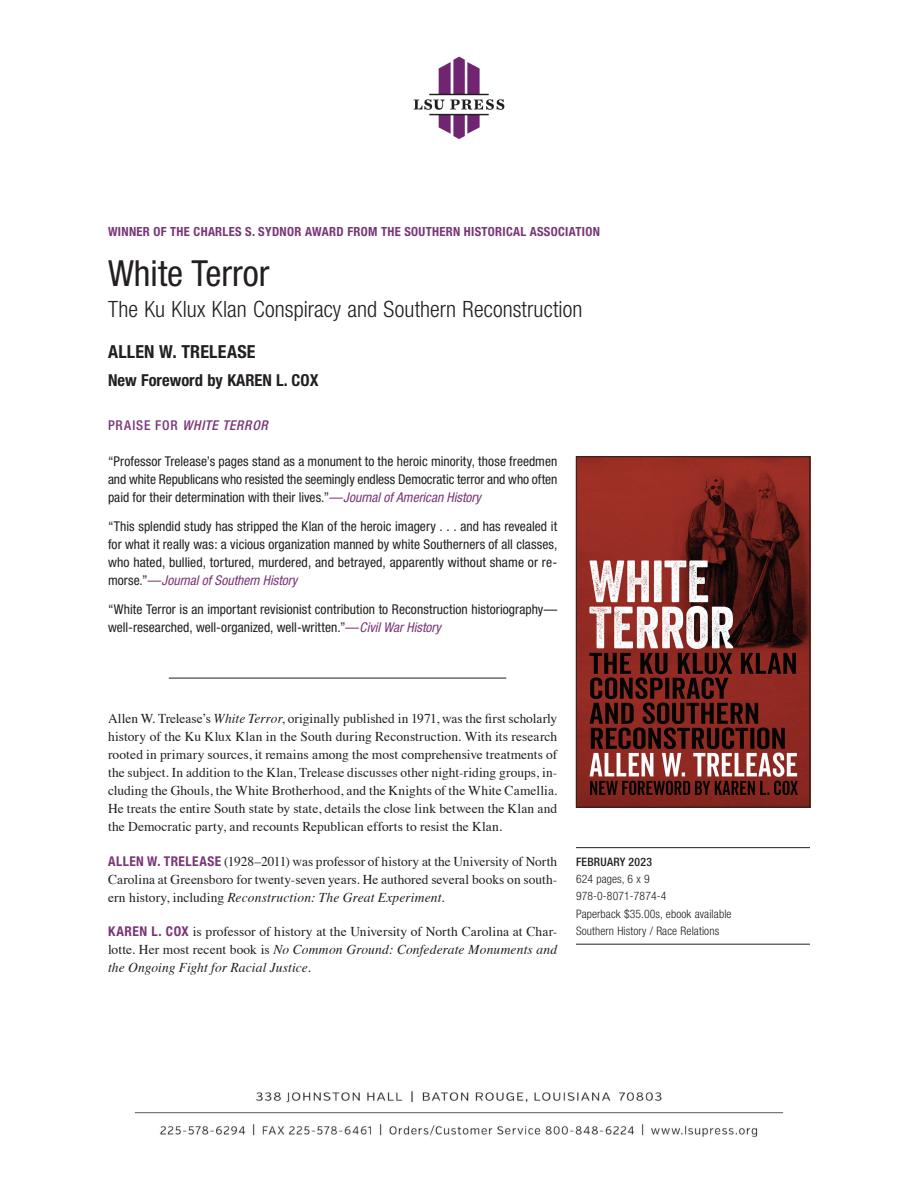
<style>
.page{position:relative;width:918px;height:1188px;background:#fff}
.page>*{position:absolute;margin:0;border:0;box-sizing:border-box;transform-origin:0 0}
.t1{font:condensed 36px "Helvetica Neue";color:#231f20}
.t2{font:300 condensed 22.5px "Helvetica Neue";letter-spacing:.005em;color:#231f20}
.t3{font:700 condensed 18px "Helvetica Neue";letter-spacing:.015em;color:#231f20}
.t4{font:700 condensed 16.5px "Helvetica Neue";color:#231f20}
.t5{font:13.5px/18px "Times";letter-spacing:.005em;color:#231f20;text-align:justify}
.t6{font:condensed 13.5px/18px "Helvetica Neue";letter-spacing:.005em;color:#231f20;text-align:justify}
.t7{font:italic 500 condensed 13.5px "Helvetica Neue";letter-spacing:.06em;color:#793678}
.t8{font:700 condensed 12.6px "Helvetica Neue";letter-spacing:.025em;color:#793678}
.t9{font:300 condensed 11.7px/17.2px "Helvetica Neue";letter-spacing:.01em;color:#231f20}
.t10{font:500 condensed 11.7px "Helvetica Neue";letter-spacing:.02em;color:#231f20}
.s1{font-style:normal}
.s2{color:#793678}
.s3{font-style:italic;color:#793678}
.s4{font-style:italic}
.s5{font-family:"Helvetica Neue";font-weight:700;font-stretch:condensed;color:#793678}
</style>
<div class="page">
<img style="left:413px;top:56px;width:92px;height:84px">
<img style="left:134px;top:1091px;width:650px;height:46px">
<hr style="left:576px;top:847px;width:234px;height:1px;background:#231f20">
<hr style="left:576px;top:944px;width:234px;height:1px;background:#231f20">
<hr style="left:169px;top:678px;width:337px;height:1px;background:#231f20">
<img style="left:578px;top:458px;width:230px;height:347px">
<div style="left:576px;top:456px;width:234px;height:351px;border:1px solid #231f20"></div>
<p class="t8" style="left:108px;top:224px;width:493px">WINNER OF THE CHARLES S. SYDNOR AWARD FROM THE SOUTHERN HISTORICAL ASSOCIATION</p>
<h1 class="t1" style="left:108px;top:252px;width:163px">White Terror</h1>
<h2 class="t2" style="left:108px;top:296px;width:476px">The Ku Klux Klan Conspiracy and Southern Reconstruction</h2>
<h3 class="t3" style="left:108px;top:340px;width:149px">ALLEN W. TRELEASE</h3>
<p class="t4" style="left:108px;top:370px;width:212px">NEW FOREWORD BY KAREN L. COX</p>
<p class="t7" style="left:108px;top:417px;width:161px"><span class="s1">PRA ISE FOR</span> WHITE TERROR</p>
<p class="t6" style="left:108px;top:452px;width:451px">“Professor Trelease’s pages stand as a monument to the heroic minority, those freedmen and white Republicans who resisted the seemingly endless Democratic terror and who often paid for their determination with their lives.”<span class="s2">—</span><span class="s3">Journal of American History</span></p>
<p class="t6" style="left:108px;top:517px;width:451px">“This splendid study has stripped the Klan of the heroic imagery . . . and has revealed it for what it really was: a vicious organization manned by white Southerners of all classes, who hated, bullied, tortured, murdered, and betrayed, apparently without shame or re&shy;morse.”<span class="s2">—</span><span class="s3">Journal of Southern History</span></p>
<p class="t6" style="left:108px;top:600px;width:451px">“White Terror is an important revisionist contribution to Reconstruction historiography— well-researched, well-organized, well-written.”<span class="s2">—</span><span class="s3">Civil War History</span></p>
<p class="t5" style="left:108px;top:708px;width:451px">Allen W. Trelease’s <span class="s4">White Terror</span>, originally published in 1971, was the first scholarly history of the Ku Klux Klan in the South during Reconstruction. With its research rooted in primary sources, it remains among the most comprehensive treatments of the subject. In addition to the Klan, Trelease discusses other night-riding groups, in&shy;cluding the Ghouls, the White Brotherhood, and the Knights of the White Camellia.<br>He treats the entire South state by state, details the close link between the Klan and the Democratic party, and recounts Republican efforts to resist the Klan.</p>
<p class="t5" style="left:108px;top:851px;width:451px"><span class="s5">ALLEN W. TRELEASE</span> (1928–2011) was professor of history at the University of North Carolina at Greensboro for twenty-seven years. He authored several books on south&shy;ern history, including <span class="s4">Reconstruction: The Great Experiment</span>.</p>
<p class="t5" style="left:108px;top:921px;width:451px"><span class="s5">KAREN L. COX</span> is professor of history at the University of North Carolina at Char&shy;lotte. Her most recent book is <span class="s4">No Common Ground: Confederate Monuments and the Ongoing Fight for Racial Justice</span>.</p>
<p class="t10" style="left:576px;top:855px;width:77px">FEBRUARY 2023</p>
<p class="t9" style="left:576px;top:870px;width:157px">624 pages, 6 x 9<br>978-0-8071-7874-4<br>Paperback $35.00s, ebook available<br>Southern History / Race Relations</p>
</div>
